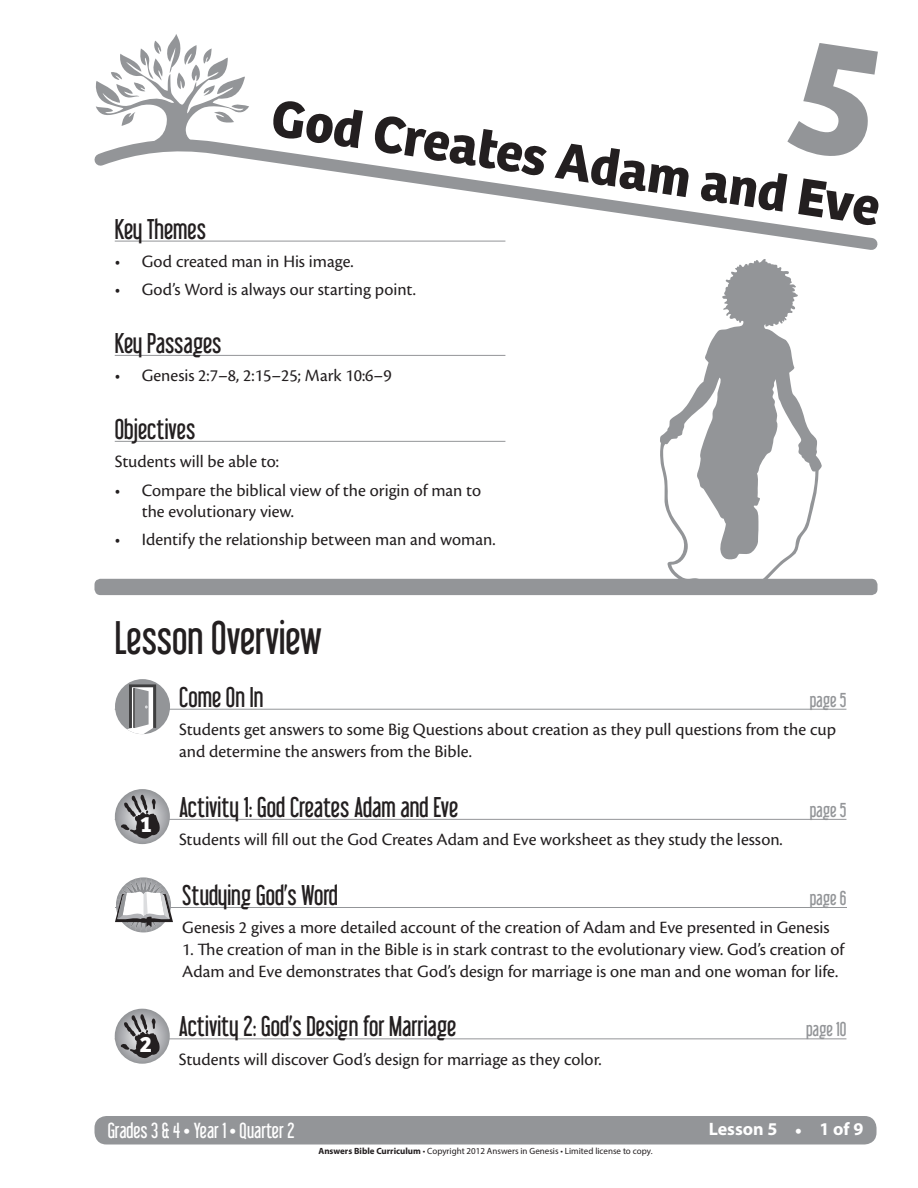
<style>
.page{position:relative;width:918px;height:1188px;background:#fff}
.page>*{position:absolute;margin:0;border:0;box-sizing:border-box;transform-origin:0 0}
.t1{font:700 54px "Bree";color:#231f20}
.t2{font:42px "Libel Suit";color:#231f20}
.t3{font:25.5px "Libel Suit";color:#231f20}
.t4{font:700 22.95px "Bree";color:#fff}
.t5{font:19.5px "Libel Suit";color:#fff}
.t6{font:18px/21.6px "Cronos Pro";color:#231f20}
.t7{font:18px "Libel Suit";color:#939598}
.t8{font:700 18px "Myriad Pro";color:#fff}
.t9{font:9px "Myriad Pro";color:#231f20}
.s1{font-family:"Libel Suit";font-weight:400;font-size:19.5px}
.s2{font-weight:700}
</style>
<div class="page">
<div style="left:94px;top:1116px;width:783px;height:28px;background:#939598;border-radius:12px"></div>
<svg style="left:94px;top:146px;width:784px;height:104px"></svg>
<svg style="left:95px;top:34px;width:154px;height:112px"></svg>
<svg style="left:660px;top:259px;width:162px;height:320px"></svg>
<div style="left:94px;top:579px;width:784px;height:16px;background:#939598;border-radius:6px"></div>
<hr style="left:115px;top:241px;width:390px;height:1px;background:#939598">
<hr style="left:115px;top:355px;width:390px;height:1px;background:#939598">
<hr style="left:115px;top:441px;width:390px;height:1px;background:#939598">
<hr style="left:115px;top:709px;width:731px;height:1px;background:#939598">
<hr style="left:115px;top:819px;width:731px;height:1px;background:#939598">
<hr style="left:115px;top:907px;width:731px;height:1px;background:#939598">
<hr style="left:115px;top:1038px;width:731px;height:1px;background:#939598">
<div style="left:115px;top:679px;width:55px;height:55px;background:#939598;border-radius:50%"></div>
<svg style="left:115px;top:684px;width:41px;height:50px"></svg>
<hr style="left:133px;top:688px;width:2px;height:40px;background:#3e3e3f">
<svg style="left:115px;top:789px;width:55px;height:55px"></svg>
<svg style="left:121px;top:794px;width:39px;height:45px;background:#7a797b"></svg>
<svg style="left:115px;top:877px;width:58px;height:56px"></svg>
<svg style="left:115px;top:1009px;width:55px;height:55px"></svg>
<svg style="left:120px;top:1013px;width:40px;height:45px;background:#7b7a7c"></svg>
<svg style="left:786px;top:146px;width:92px;height:15px"></svg>
<h1 class="t1" style="left:276px;top:87px;width:616px;rotate:8deg">God Creates Adam and Eve</h1>
<h3 class="t3" style="left:115px;top:213px;width:93px">Key Themes</h3>
<p class="t6" style="left:115px;top:251px;width:240px">• God created man in His image.</p>
<p class="t6" style="left:115px;top:279px;width:303px">• God’s Word is always our starting point.</p>
<h3 class="t3" style="left:115px;top:328px;width:108px">Key Passages</h3>
<p class="t6" style="left:115px;top:365px;width:279px">• Genesis 2:7–8, 2:15–25; Mark 10:6–9</p>
<h3 class="t3" style="left:115px;top:414px;width:82px">Objectives</h3>
<p class="t6" style="left:115px;top:451px;width:166px">Students will be able to:</p>
<p class="t6" style="left:142px;top:479px;width:341px;text-indent:-27px">• Compare the biblical view of the origin of man to the evolutionary view.</p>
<p class="t6" style="left:115px;top:529px;width:382px">• Identify the relationship between man and woman.</p>
<h2 class="t2" style="left:115px;top:612px;width:208px">Lesson Overview</h2>
<h3 class="t3" style="left:179px;top:682px;width:86px">Come On In</h3>
<p class="t7" style="left:810px;top:689px;width:38px">page 5</p>
<p class="t6" style="left:179px;top:719px;width:658px">Students get answers to some Big Questions about creation as they pull questions from the cup and determine the answers from the Bible.</p>
<p class="t4" style="left:140px;top:811px;width:13px">1</p>
<p class="t4" style="left:140px;top:1030px;width:13px">2</p>
<h3 class="t3" style="left:179px;top:792px;width:281px">Activity 1: God Creates Adam and Eve</h3>
<p class="t7" style="left:810px;top:799px;width:38px">page 5</p>
<p class="t6" style="left:179px;top:829px;width:605px">Students will fill out the God Creates Adam and Eve worksheet as they study the lesson.</p>
<h3 class="t3" style="left:182px;top:880px;width:157px">Studying God’s Word</h3>
<p class="t7" style="left:810px;top:887px;width:38px">page 6</p>
<p class="t6" style="left:182px;top:917px;width:649px">Genesis 2 gives a more detailed account of the creation of Adam and Eve presented in Genesis</p>
<p class="t6" style="left:182px;top:939px;width:663px">1. The creation of man in the Bible is in stark contrast to the evolutionary view. God’s creation of<br>Adam and Eve demonstrates that God’s design for marriage is one man and one woman for life.</p>
<h3 class="t3" style="left:179px;top:1011px;width:279px">Activity 2: God’s Design for Marriage</h3>
<p class="t7" style="left:806px;top:1019px;width:42px">page 10</p>
<p class="t6" style="left:179px;top:1048px;width:424px">Students will discover God’s design for marriage as they color.</p>
<p class="t5" style="left:108px;top:1118px;width:188px">Grades 3 &amp; 4 • Year 1 • Quarter 2</p>
<p class="t8" style="left:709px;top:1118px;width:156px">Lesson 5 <span class="s1">•</span> 1 of 9</p>
<p class="t9" style="left:318px;top:1145px;width:336px"><span class="s2">Answers Bible Curriculum</span> • Copyright 2012 Answers in Genesis • Limited license to copy.</p>
</div>
